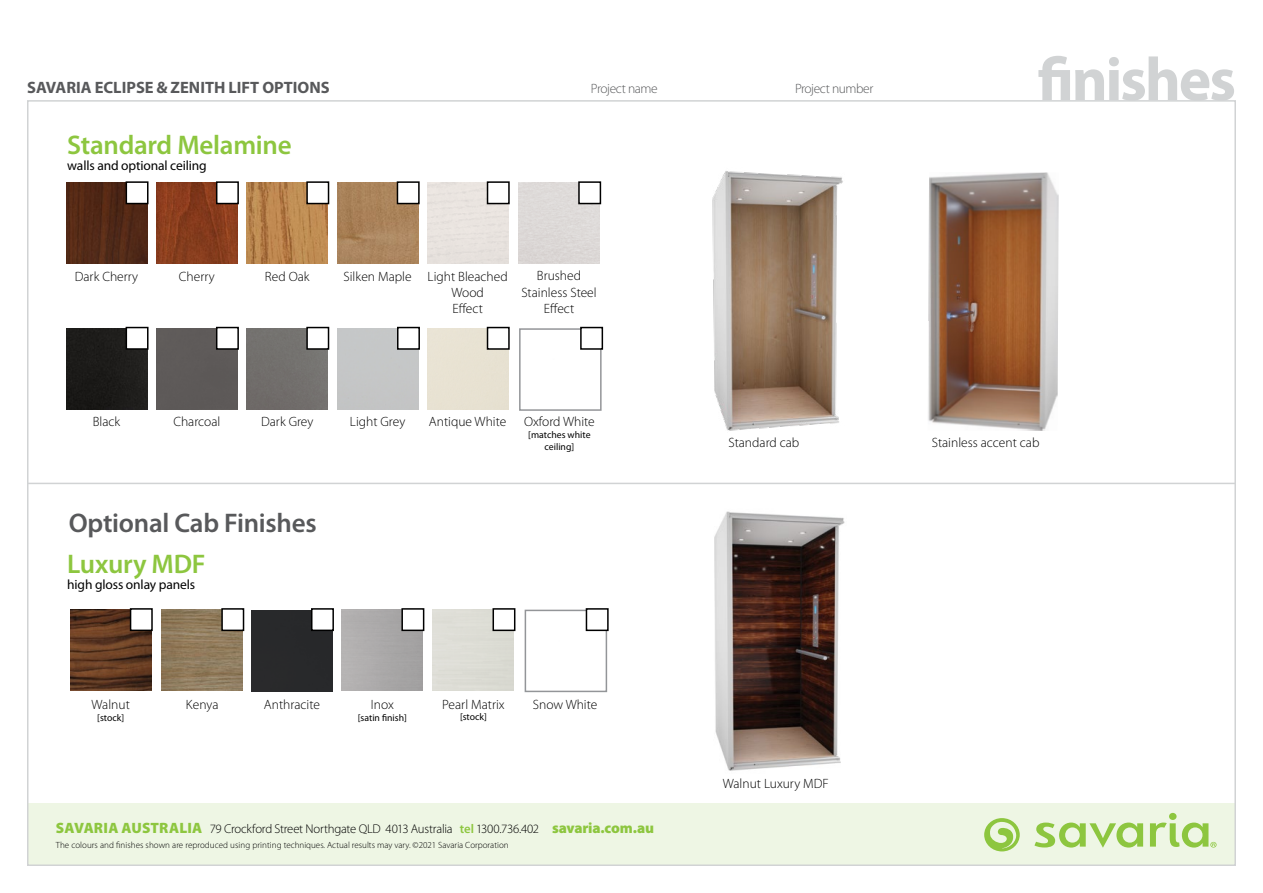
<style>
.page{position:relative;width:1263px;height:893px;background:#fff}
.page>*{position:absolute;margin:0;border:0;box-sizing:border-box;transform-origin:0 0}
.t1{font:700 61.5px "Myriad Pro";letter-spacing:-.035em;color:#d1d3d4}
.t2{font:600 27px "Myriad Pro";letter-spacing:-.01em;color:#8dc63f}
.t3{font:600 27px "Myriad Pro";letter-spacing:-.01em;color:#58595b}
.t4{font:700 16.5px "Myriad Pro";color:#58595b}
.t5{font:300 13.5px/16.2px "Myriad Pro";color:#000;text-align:center}
.t6{font:13.5px "Myriad Pro";letter-spacing:-.01em;color:#000}
.t7{font:300 13.5px "Myriad Pro";letter-spacing:-.03em;color:#58595b}
.t8{font:300 12.75px "Myriad Pro";letter-spacing:-.02em;color:#000}
.t9{font:9.75px/11.7px "Myriad Pro";color:#000;text-align:center}
.t10{font:300 9px "Myriad Pro";color:#000}
.s1{font-weight:900;font-size:15px;color:#8dc63f}
.s2{font-weight:600;color:#8dc63f}
</style>
<div class="page">
<div style="left:27px;top:803px;width:1209px;height:63px;background:#eef6e4"></div>
<svg style="left:1034px;top:822px;width:109px;height:26px"></svg>
<svg style="left:984px;top:818px;width:36px;height:33px"></svg>
<svg style="left:1150px;top:813px;width:66px;height:34px"></svg>
<img style="left:712px;top:171px;width:131px;height:260px">
<img style="left:928px;top:172px;width:131px;height:259px">
<img style="left:70px;top:610px;width:81px;height:81px">
<svg style="left:129px;top:608px;width:24px;height:24px"></svg>
<svg style="left:492px;top:608px;width:24px;height:24px"></svg>
<div style="left:251px;top:610px;width:81px;height:81px;background:#28292b"></div>
<svg style="left:310px;top:608px;width:24px;height:24px"></svg>
<div style="left:525px;top:610px;width:82px;height:82px;border:2px solid #939598"></div>
<svg style="left:585px;top:608px;width:24px;height:24px"></svg>
<img style="left:714px;top:511px;width:131px;height:260px">
<hr style="left:27px;top:483px;width:1209px;height:1px;background:#d1d3d4">
<svg style="left:401px;top:608px;width:24px;height:24px"></svg>
<img style="left:162px;top:610px;width:81px;height:81px">
<svg style="left:221px;top:608px;width:24px;height:24px"></svg>
<img style="left:66px;top:183px;width:81px;height:81px">
<svg style="left:125px;top:181px;width:24px;height:24px"></svg>
<img style="left:156px;top:183px;width:81px;height:81px">
<svg style="left:215px;top:181px;width:24px;height:24px"></svg>
<img style="left:247px;top:183px;width:81px;height:81px">
<svg style="left:306px;top:181px;width:24px;height:24px"></svg>
<svg style="left:486px;top:326px;width:24px;height:24px"></svg>
<div style="left:66px;top:328px;width:81px;height:81px;background:#1d1c1a"></div>
<svg style="left:125px;top:326px;width:24px;height:24px"></svg>
<svg style="left:577px;top:181px;width:25px;height:24px"></svg>
<div style="left:156px;top:328px;width:81px;height:81px;background:#5e5a59"></div>
<svg style="left:215px;top:326px;width:24px;height:24px"></svg>
<div style="left:247px;top:328px;width:81px;height:81px;background:#73706e"></div>
<svg style="left:306px;top:326px;width:24px;height:24px"></svg>
<svg style="left:396px;top:326px;width:24px;height:24px"></svg>
<svg style="left:486px;top:181px;width:24px;height:24px"></svg>
<img style="left:337px;top:183px;width:81px;height:81px">
<svg style="left:396px;top:181px;width:24px;height:24px"></svg>
<div style="left:519px;top:328px;width:83px;height:83px;border:2px solid #939598"></div>
<svg style="left:579px;top:326px;width:25px;height:24px"></svg>
<p class="t4" style="left:27px;top:76px;width:304px">SAVARIA ECLIPSE &amp; ZENITH LIFT OPTIONS</p>
<p class="t7" style="left:591px;top:80px;width:68px">Project name</p>
<p class="t7" style="left:795px;top:80px;width:80px">Project number</p>
<p class="t2" style="left:67px;top:127px;width:226px">Standard Melamine</p>
<p class="t6" style="left:67px;top:157px;width:141px">walls and optional ceiling</p>
<p class="t5" style="left:75px;top:268px;width:65px">Dark Cherry</p>
<p class="t5" style="left:179px;top:268px;width:37px">Cherry</p>
<p class="t5" style="left:265px;top:268px;width:46px">Red Oak</p>
<p class="t5" style="left:344px;top:268px;width:70px">Silken Maple</p>
<p class="t5" style="left:428px;top:268px;width:82px">Light Bleached<br>Wood<br>Effect</p>
<p class="t5" style="left:521px;top:268px;width:77px">Brushed<br>Stainless Steel<br>Effect</p>
<h1 class="t1" style="left:1037px;top:39px;width:200px">finishes</h1>
<p class="t5" style="left:93px;top:414px;width:29px">Black</p>
<p class="t5" style="left:429px;top:414px;width:79px">Antique White</p>
<p class="t5" style="left:173px;top:414px;width:49px">Charcoal</p>
<p class="t5" style="left:261px;top:414px;width:54px">Dark Grey</p>
<p class="t5" style="left:350px;top:414px;width:57px">Light Grey</p>
<p class="t5" style="left:524px;top:414px;width:72px">Oxford White</p>
<p class="t9" style="left:528px;top:429px;width:64px">[matches white ceiling]</p>
<p class="t3" style="left:69px;top:506px;width:249px">Optional Cab Finishes</p>
<p class="t2" style="left:67px;top:546px;width:140px">Luxury MDF</p>
<p class="t6" style="left:67px;top:576px;width:129px">high gloss onlay panels</p>
<p class="t5" style="left:92px;top:696px;width:40px">Walnut</p>
<p class="t9" style="left:97px;top:711px;width:28px">[stock]</p>
<p class="t5" style="left:186px;top:696px;width:34px">Kenya</p>
<p class="t5" style="left:264px;top:696px;width:58px">Anthracite</p>
<p class="t5" style="left:533px;top:696px;width:66px">Snow White</p>
<p class="t5" style="left:442px;top:696px;width:64px">Pearl Matrix</p>
<p class="t9" style="left:460px;top:711px;width:28px">[stock]</p>
<p class="t5" style="left:371px;top:696px;width:25px">Inox</p>
<p class="t9" style="left:358px;top:711px;width:51px">[satin finish]</p>
<p class="t8" style="left:56px;top:821px;width:599px"><span class="s1">SAVARIA AUSTRALIA</span> 79 Crockford Street Northgate QLD 4013 Australia <span class="s2">tel</span> 1300.736.402 <span class="s1">savaria.com.au</span></p>
<p class="t10" style="left:56px;top:840px;width:454px">The colours and finishes shown are reproduced using printing techniques. Actual results may vary. ©2021 Savaria Corporation</p>
<p class="t5" style="left:728px;top:434px;width:73px">Standard cab</p>
<p class="t5" style="left:932px;top:434px;width:109px">Stainless accent cab</p>
<p class="t5" style="left:723px;top:775px;width:107px">Walnut Luxury MDF</p>
</div>
